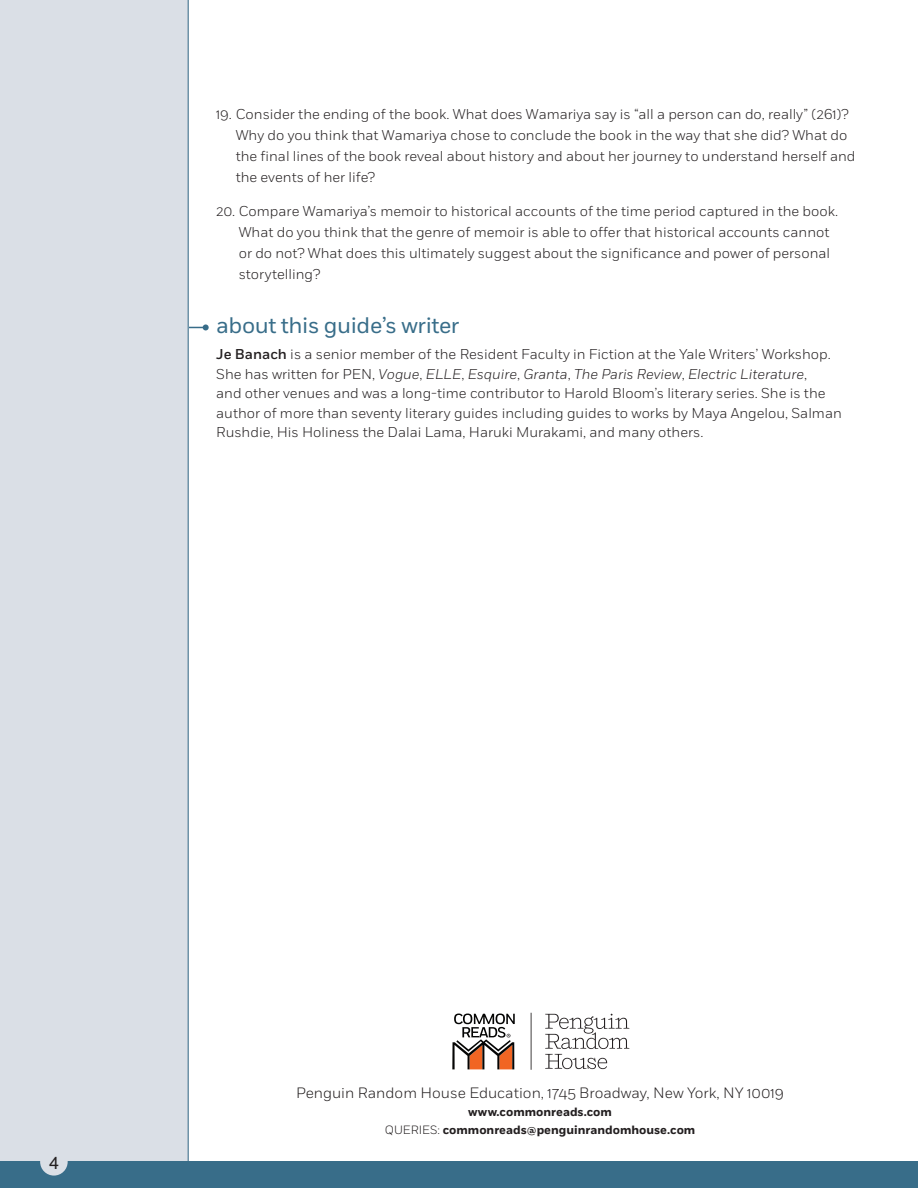
<style>
.page{position:relative;width:918px;height:1188px;background:#fff}
.page>*{position:absolute;margin:0;border:0;box-sizing:border-box;transform-origin:0 0}
.t1{font:22.5px "Fort";letter-spacing:-.02em;color:#386d89}
.t2{font:18px "Akzidenz Grotesk BE";color:#231f20}
.t3{font:300 15px "Fort";color:#231f20}
.t4{font:300 14.25px/21px "Fort";color:#231f20}
.t5{font:700 12px/18px "Fort";color:#231f20;text-align:center}
.s1{font-weight:500}
.s2{font-style:italic}
.s3{font-weight:300}
</style>
<div class="page">
<hr style="left:148px;top:327px;width:58px;height:1px;background:#386d89">
<svg style="left:203px;top:324px;width:6px;height:6px"></svg>
<div style="left:0;top:0;width:188px;height:1167px;background:#dadfe6"></div>
<hr style="left:188px;top:0;width:1px;height:1188px;background:#386d89">
<div style="left:0;top:1162px;width:918px;height:26px;background:#386d89"></div>
<div style="left:40px;top:1148px;width:28px;height:28px;background:#dadfe6;border-radius:50%"></div>
<svg style="left:531px;top:1013px;width:98px;height:57px"></svg>
<svg style="left:452px;top:1014px;width:63px;height:55px"></svg>
<p class="t4" style="left:236px;top:103px;width:621px;text-indent:-19px">19. Consider the ending of the book. What does Wamariya say is “all a person can do, really” (261)?<br>Why do you think that Wamariya chose to conclude the book in the way that she did? What do the final lines of the book reveal about history and about her journey to understand herself and the events of her life?</p>
<p class="t4" style="left:239px;top:201px;width:601px;text-indent:-23px">20. Compare Wamariya’s memoir to historical accounts of the time period captured in the book.<br>What do you think that the genre of memoir is able to offer that historical accounts cannot or do not? What does this ultimately suggest about the significance and power of personal storytelling?</p>
<h1 class="t1" style="left:216px;top:312px;width:245px">about this guide’s writer</h1>
<p class="t4" style="left:216px;top:345px;width:627px;line-height:19.5px"><span class="s1">Je Banach</span> is a senior member of the Resident Faculty in Fiction at the Yale Writers’ Workshop.<br>She has written for PEN, <span class="s2">Vogue</span>, <span class="s2">ELLE</span>, <span class="s2">Esquire</span>, <span class="s2">Granta</span>, <span class="s2">The Paris Review</span>, <span class="s2">Electric Literature</span>,<br>and other venues and was a long-time contributor to Harold Bloom’s literary series. She is the author of more than seventy literary guides including guides to works by Maya Angelou, Salman Rushdie, His Holiness the Dalai Lama, Haruki Murakami, and many others.</p>
<p class="t2" style="left:49px;top:1152px;width:12px">4</p>
<p class="t3" style="left:296px;top:1084px;width:489px">Penguin Random House Education, 1745 Broadway, New York, NY 10019</p>
<p class="t5" style="left:385px;top:1103px;width:312px">www.commonreads.com<br><span class="s3">QUERIES:</span> commonreads@penguinrandomhouse.com</p>
</div>
